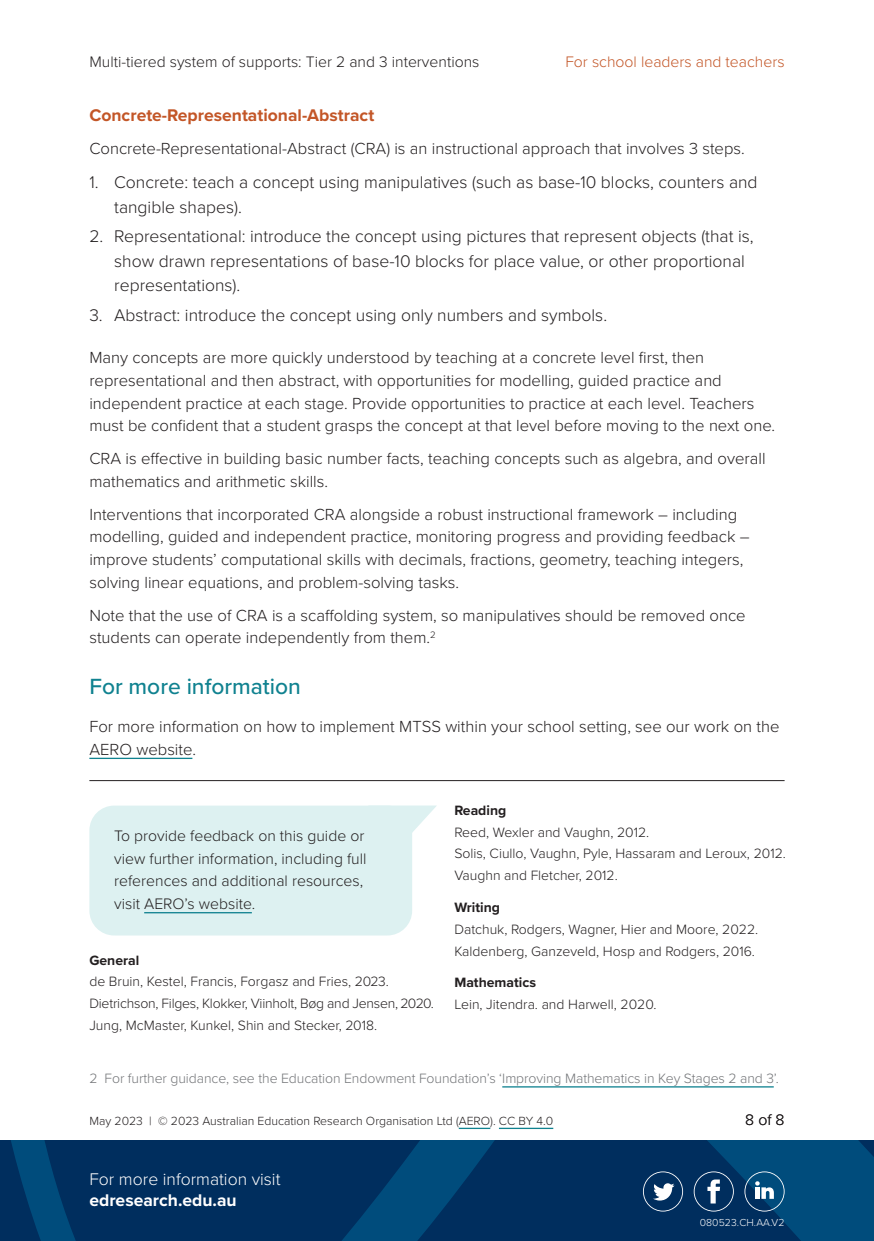
<style>
.page{position:relative;width:874px;height:1241px;background:#fff}
.page>*{position:absolute;margin:0;border:0;box-sizing:border-box;transform-origin:0 0}
.t1{font:500 22.75px "Proxima Nova";color:#108290}
.t2{font:300 17.5px/24.5px "Proxima Nova";color:#231f20}
.Back_cover_info_text{font:300 17.5px/21px "Proxima Nova";color:#fff}
.t3{font:700 17.5px "Proxima Nova";color:#c35627}
.t4{font:300 16.62px/22.8px "Proxima Nova";color:#231f20}
.t5{font:300 15.75px/22.8px "Proxima Nova";color:#231f20}
.t6{font:300 15.75px "Proxima Nova";color:#c35627}
.endnotes{font:300 14px "Proxima Nova";color:#231f20}
.Footnotes{font:300 14px "Proxima Nova";letter-spacing:-.005em;color:#727477}
.endnotes-2{font:700 14px "Proxima Nova";color:#231f20}
.Date_version_copyrig{font:300 12.25px "Proxima Nova";color:#231f20}
.t7{font:300 10.5px "Proxima Nova";letter-spacing:.01em;color:#fff}
.s1{font-weight:700}
</style>
<div class="page">
<svg style="left:0;top:1140px;width:873px;height:100px;background:#003565"></svg>
<hr style="left:89px;top:780px;width:695px;height:1px;background:#231f20">
<svg style="left:392px;top:805px;width:45px;height:28px"></svg>
<hr style="left:89px;top:757px;width:103px;height:2px;background:#108290">
<hr style="left:502px;top:1086px;width:271px;height:1px;background:#108290">
<div style="left:89px;top:805px;width:323px;height:130px;background:#ddf1f1;border-radius:25px"></div>
<hr style="left:144px;top:911px;width:108px;height:2px;background:#108290">
<hr style="left:458px;top:1127px;width:32px;height:1px;background:#108290">
<hr style="left:498px;top:1127px;width:55px;height:1px;background:#108290">
<svg style="left:744px;top:1171px;width:40px;height:40px;background:#2d648b"></svg>
<svg style="left:693px;top:1171px;width:40px;height:40px;background:#2a5078"></svg>
<svg style="left:642px;top:1171px;width:40px;height:40px;background:#32577d"></svg>
<p class="t5" style="left:89px;top:50px;width:391px">Multi-tiered system of supports: Tier 2 and 3 interventions</p>
<p class="t6" style="left:565px;top:50px;width:220px">For school leaders and teachers</p>
<h3 class="t3" style="left:89px;top:102px;width:286px">Concrete-Representational-Abstract</h3>
<p class="t4" style="left:89px;top:136px;width:656px">Concrete-Representational-Abstract (CRA) is an instructional approach that involves 3 steps.</p>
<p class="t2" style="left:114px;top:169px;width:644px;text-indent:-25px">1. Concrete: teach a concept using manipulatives (such as base-10 blocks, counters and tangible shapes).</p>
<p class="t2" style="left:114px;top:223px;width:640px;text-indent:-25px">2. Representational: introduce the concept using pictures that represent objects (that is, show drawn representations of base-10 blocks for place value, or other proportional representations).</p>
<p class="t2" style="left:89px;top:301px;width:519px">3. Abstract: introduce the concept using only numbers and symbols.</p>
<p class="t4" style="left:89px;top:345px;width:687px">Many concepts are more quickly understood by teaching at a concrete level first, then representational and then abstract, with opportunities for modelling, guided practice and independent practice at each stage. Provide opportunities to practice at each level. Teachers must be confident that a student grasps the concept at that level before moving to the next one.</p>
<p class="t4" style="left:89px;top:446px;width:677px">CRA is effective in building basic number facts, teaching concepts such as algebra, and overall mathematics and arithmetic skills.</p>
<p class="t4" style="left:89px;top:501px;width:661px">Interventions that incorporated CRA alongside a robust instructional framework – including modelling, guided and independent practice, monitoring progress and providing feedback – improve students’ computational skills with decimals, fractions, geometry, teaching integers, solving linear equations, and problem-solving tasks.</p>
<p class="t4" style="left:89px;top:602px;width:657px">Note that the use of CRA is a scaffolding system, so manipulatives should be removed once students can operate independently from them.<sup>2</sup></p>
<h1 class="t1" style="left:89px;top:669px;width:213px">For more information</h1>
<p class="t4" style="left:89px;top:714px;width:691px">For more information on how to implement MTSS within your school setting, see our work on the<br>AERO website.</p>
<p class="t5" style="left:114px;top:823px;width:254px">To provide feedback on this guide or view further information, including full references and additional resources, visit AERO’s website.</p>
<p class="endnotes-2" style="left:89px;top:949px;width:51px">General</p>
<p class="endnotes" style="left:89px;top:971px;width:301px">de Bruin, Kestel, Francis, Forgasz and Fries, 2023.</p>
<p class="endnotes" style="left:89px;top:992px;width:346px">Dietrichson, Filges, Klokker, Viinholt, Bøg and Jensen, 2020.</p>
<p class="endnotes" style="left:89px;top:1014px;width:289px">Jung, McMaster, Kunkel, Shin and Stecker, 2018.</p>
<p class="endnotes-2" style="left:454px;top:799px;width:53px">Reading</p>
<p class="endnotes" style="left:454px;top:821px;width:196px">Reed, Wexler and Vaughn, 2012.</p>
<p class="endnotes" style="left:454px;top:843px;width:333px">Solis, Ciullo, Vaughn, Pyle, Hassaram and Leroux, 2012.</p>
<p class="endnotes" style="left:454px;top:865px;width:165px">Vaughn and Fletcher, 2012.</p>
<p class="endnotes-2" style="left:454px;top:896px;width:47px">Writing</p>
<p class="endnotes" style="left:454px;top:918px;width:305px">Datchuk, Rodgers, Wagner, Hier and Moore, 2022.</p>
<p class="endnotes" style="left:454px;top:940px;width:302px">Kaldenberg, Ganzeveld, Hosp and Rodgers, 2016.</p>
<p class="endnotes-2" style="left:454px;top:971px;width:83px">Mathematics</p>
<p class="endnotes" style="left:454px;top:993px;width:203px">Lein, Jitendra. and Harwell, 2020.</p>
<p class="Footnotes" style="left:89px;top:1068px;width:690px">2 For further guidance, see the Education Endowment Foundation’s ‘Improving Mathematics in Key Stages 2 and 3’.</p>
<p class="Date_version_copyrig" style="left:89px;top:1111px;width:465px">May 2023 | © 2023 Australian Education Research Organisation Ltd (AERO). CC BY 4.0</p>
<p class="Back_cover_info_text" style="left:89px;top:1167px;width:192px">For more information visit <span class="s1">edresearch.edu.au</span></p>
<p class="t5" style="left:744px;top:1107px;width:41px">8 of 8</p>
<p class="t7" style="left:699px;top:1214px;width:86px">080523.CH.AA.V2</p>
</div>
